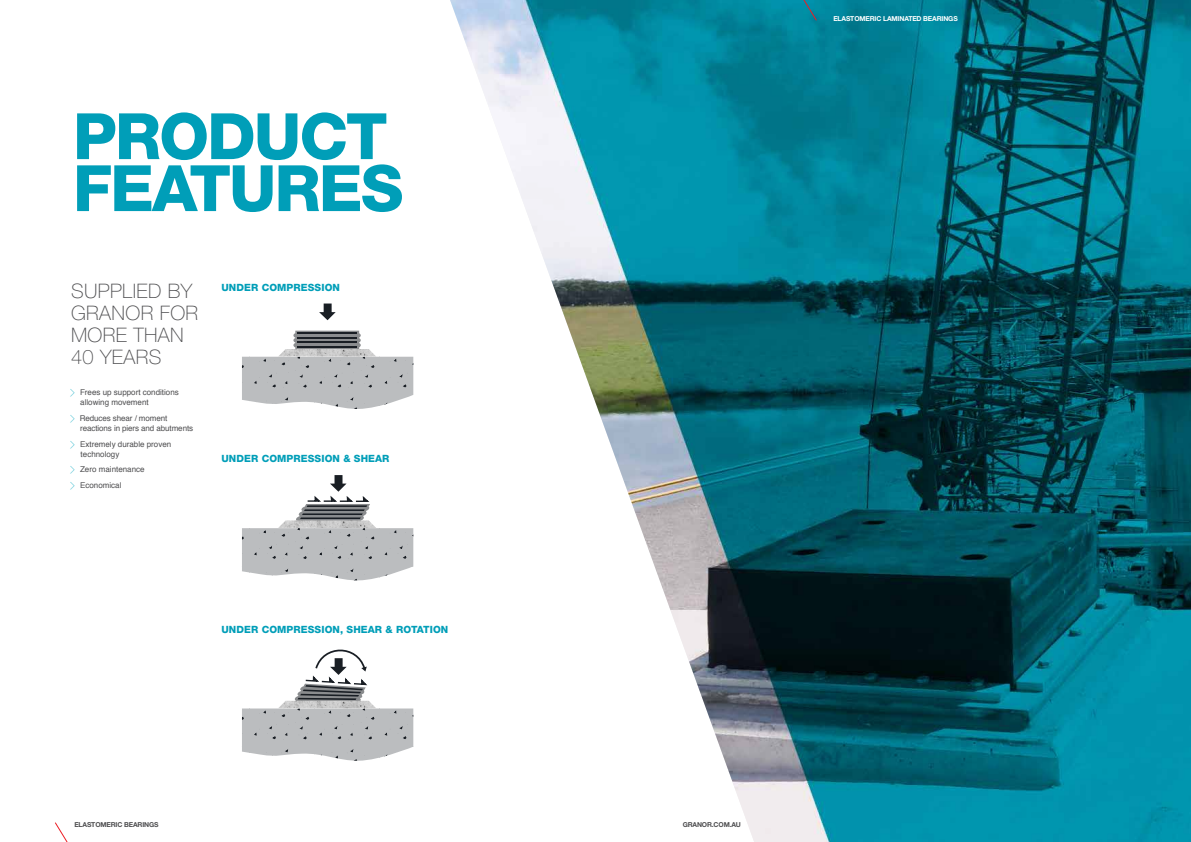
<style>
.page{position:relative;width:1191px;height:842px;background:#fff}
.page>*{position:absolute;margin:0;border:0;box-sizing:border-box;transform-origin:0 0}
.t1{font:800 64px/52px "Helvetica Neue LT Std";letter-spacing:-.03em;color:#009eb8}
.t2{font:100 20px/22px "Helvetica Neue LT Std";letter-spacing:.02em;color:#4d4d4f}
.t3{font:800 10px "Helvetica Neue LT Std";letter-spacing:.01em;color:#009eb8}
.t4{font:8px/10px "Helvetica";color:#4d4d4f}
.t5{font:700 6.8px "Helvetica Neue LT Std";letter-spacing:-.02em;color:#4d4d4f}
.t6{font:700 6.8px "Helvetica Neue LT Std";letter-spacing:-.02em;color:#fff}
.s1{font-family:"Arrrows";font-size:12px;color:#00a8c0}
</style>
<div class="page">
<svg style="left:293px;top:331px;width:68px;height:18px"></svg>
<svg style="left:241px;top:357px;width:172px;height:52px;background:#bfc1c3"></svg>
<img style="left:278px;top:349px;width:98px;height:8px">
<hr style="left:297px;top:332px;width:60px;height:2px;background:#191e24">
<hr style="left:297px;top:337px;width:60px;height:1px;background:#191e24">
<hr style="left:297px;top:341px;width:60px;height:2px;background:#191e24">
<hr style="left:297px;top:346px;width:60px;height:2px;background:#191e24">
<svg style="left:319px;top:303px;width:17px;height:17px"></svg>
<svg style="left:241px;top:475px;width:172px;height:106px"></svg>
<svg style="left:241px;top:649px;width:172px;height:112px"></svg>
<img style="left:450px;top:0;width:741px;height:842px">
<svg style="left:55px;top:822px;width:13px;height:20px"></svg>
<svg style="left:777px;top:0;width:40px;height:21px"></svg>
<h1 class="t1" style="left:73px;top:110px;width:332px">PRODUCT<br>FEATURES</h1>
<h2 class="t2" style="left:71px;top:280px;width:129px">SUPPLIED BY<br>GRANOR FOR<br>MORE THAN<br>40 YEARS</h2>
<p class="t3" style="left:221px;top:281px;width:120px">UNDER COMPRESSION</p>
<p class="t4" style="left:80px;top:388px;width:100px;text-indent:-13px"><span class="s1">R</span> Frees up support conditions allowing movement</p>
<p class="t4" style="left:80px;top:413px;width:114px;text-indent:-13px"><span class="s1">R</span> Reduces shear / moment reactions in piers and abutments</p>
<p class="t4" style="left:81px;top:439px;width:92px;text-indent:-13px"><span class="s1">R</span> Extremely durable proven technology</p>
<p class="t4" style="left:67px;top:462px;width:79px;line-height:15.7px"><span class="s1">R</span> Zero maintenance<br><span class="s1">R</span> Economical</p>
<p class="t3" style="left:221px;top:452px;width:169px">UNDER COMPRESSION &amp; SHEAR</p>
<p class="t3" style="left:221px;top:623px;width:228px">UNDER COMPRESSION, SHEAR &amp; ROTATION</p>
<p class="t5" style="left:74px;top:821px;width:86px">ELASTOMERIC BEARINGS</p>
<p class="t5" style="left:682px;top:821px;width:60px">GRANOR.COM.AU</p>
<p class="t6" style="left:833px;top:14px;width:126px">ELASTOMERIC LAMINATED BEARINGS</p>
</div>
